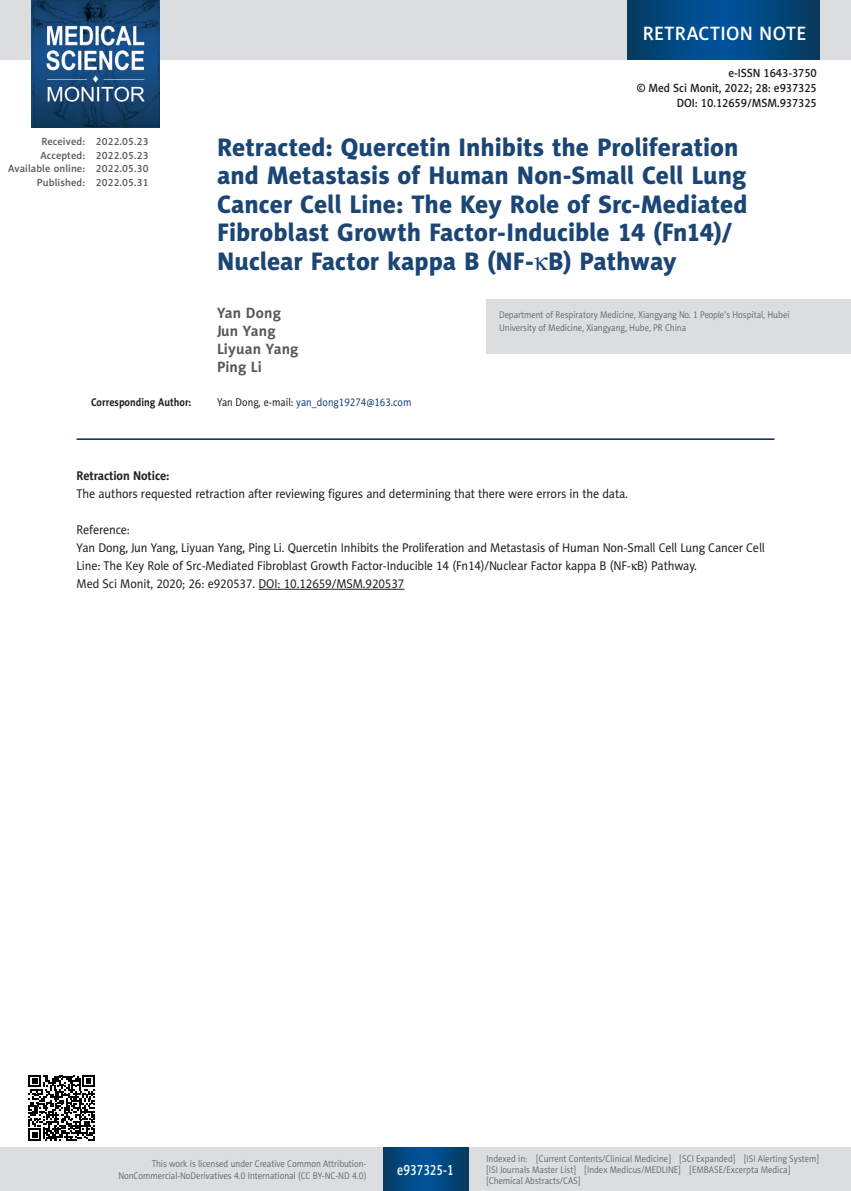
<style>
.page{position:relative;width:851px;height:1191px;background:#fff}
.page>*{position:absolute;margin:0;border:0;box-sizing:border-box;transform-origin:0 0}
.MSM_Tytul{font:25.5px/28.5px "Naomi Sans EFN Heavy";color:#1a4574}
.t1{font:19.5px "Naomi Sans EFN Medium";letter-spacing:.015em;color:#fff}
.MSM_Autorzy{font:700 15px "Naomi Sans EFN";letter-spacing:.01em;color:#57585a}
.MSM_e-PAGINA{font:15px "Naomi Sans EFN Medium";color:#fff;scale:.8 1}
.MSM_Summary_body{font:12.75px/18px "Naomi Sans EFN";letter-spacing:-.01em;color:#231f20;scale:.95 1}
.MSM_Summary_body-2{font:700 12.75px "Naomi Sans EFN";letter-spacing:-.01em;color:#231f20;scale:.95 1}
.MSM_full_text_pdf{font:12px "Naomi Sans EFN Medium";letter-spacing:-.01em;color:#231f20;scale:.95 1}
.MSM_Adres{font:11.25px "Naomi Sans EFN";color:#1a4574;scale:.9 1}
.MSM_Adres-2{font:700 11.25px "Naomi Sans EFN";color:#231f20;scale:.9 1}
.t2{font:10.5px "Naomi Sans EFN Medium";letter-spacing:.01em;color:#57585a}
.MSM_Afiliacja{font:9.75px/11.2px "Naomi Sans EFN Light";color:#57585a;scale:.9 1}
.s1{font-family:"Standard Sym L"}
.s2{color:#231f20}
</style>
<div class="page">
<hr style="left:77px;top:438px;width:697px;height:2px;background:#00295c">
<hr style="left:258px;top:589px;width:146px;height:1px;background:#231f20">
<svg style="left:28px;top:1075px;width:67px;height:66px"></svg>
<div style="left:486px;top:300px;width:364px;height:54px;background:#dcdddf"></div>
<div style="left:0;top:1148px;width:850px;height:43px;background:#dcdddf"></div>
<div style="left:0;top:0;width:850px;height:60px;background:#dcdddf"></div>
<svg style="left:627px;top:0;width:192px;height:60px;background:#02477e"></svg>
<img style="left:32px;top:0;width:127px;height:128px">
<svg style="left:383px;top:1147px;width:85px;height:43px;background:#02477e"></svg>
<p class="t2" style="left:41px;top:136px;width:109px">Received: 2022.05.23</p>
<p class="t2" style="left:40px;top:149px;width:110px">Accepted: 2022.05.23</p>
<p class="t2" style="left:8px;top:163px;width:142px">Available online: 2022.05.30</p>
<p class="t2" style="left:37px;top:176px;width:113px">Published: 2022.05.31</p>
<h2 class="t1" style="left:642px;top:22px;width:165px">RETRACTION NOTE</h2>
<p class="MSM_full_text_pdf" style="left:728px;top:66px;width:95px">e-ISSN 1643-3750</p>
<p class="MSM_full_text_pdf" style="left:636px;top:81px;width:191px">© Med Sci Monit, 2022; 28: e937325</p>
<p class="MSM_full_text_pdf" style="left:676px;top:96px;width:149px">DOI: 10.12659/MSM.937325</p>
<p class="MSM_Tytul" style="left:217px;top:132px;width:532px">Retracted: Quercetin Inhibits the Proliferation and Metastasis of Human Non-Small Cell Lung Cancer Cell Line: The Key Role of Src-Mediated Fibroblast Growth Factor-Inducible 14 (Fn14)/ Nuclear Factor kappa B (NF-<span class="s1">k</span>B) Pathway</p>
<p class="MSM_Autorzy" style="left:217px;top:304px;width:65px">Yan Dong</p>
<p class="MSM_Autorzy" style="left:217px;top:322px;width:60px">Jun Yang</p>
<p class="MSM_Autorzy" style="left:217px;top:340px;width:83px">Liyuan Yang</p>
<p class="MSM_Autorzy" style="left:217px;top:358px;width:46px">Ping Li</p>
<p class="MSM_Afiliacja" style="left:499px;top:308px;width:324px;line-height:13.5px">Department of Respiratory Medicine, Xiangyang No. 1 People’s Hospital, Hubei<br>University of Medicine, Xiangyang, Hube, PR China</p>
<p class="MSM_Adres-2" style="left:91px;top:395px;width:113px">Corresponding Author:</p>
<p class="MSM_Adres" style="left:217px;top:395px;width:218px"><span class="s2">Yan Dong, e-mail:</span> yan_dong19274@163.com</p>
<p class="MSM_Summary_body-2" style="left:77px;top:468px;width:99px">Retraction Notice:</p>
<p class="MSM_Summary_body" style="left:77px;top:485px;width:582px">The authors requested retraction after reviewing figures and determining that there were errors in the data.</p>
<p class="MSM_Summary_body" style="left:77px;top:521px;width:58px">Reference:</p>
<p class="MSM_Summary_body" style="left:77px;top:539px;width:725px">Yan Dong, Jun Yang, Liyuan Yang, Ping Li. Quercetin Inhibits the Proliferation and Metastasis of Human Non-Small Cell Lung Cancer Cell<br>Line: The Key Role of Src-Mediated Fibroblast Growth Factor-Inducible 14 (Fn14)/Nuclear Factor kappa B (NF-<span class="s1">k</span>B) Pathway.<br>Med Sci Monit, 2020; 26: e920537. DOI: 10.12659/MSM.920537</p>
<p class="MSM_Afiliacja" style="left:118px;top:1158px;width:277px;text-align:right">This work is licensed under Creative Common Attribution-<br>NonCommercial-NoDerivatives 4.0 International (CC BY-NC-ND 4.0)</p>
<p class="MSM_e-PAGINA" style="left:397px;top:1160px;width:72px">e937325-1</p>
<p class="MSM_Afiliacja" style="left:486px;top:1152px;width:371px">Indexed in: [Current Contents/Clinical Medicine] [SCI Expanded] [ISI Alerting System] [ISI Journals Master List] [Index Medicus/MEDLINE] [EMBASE/Excerpta Medica] [Chemical Abstracts/CAS]</p>
</div>
